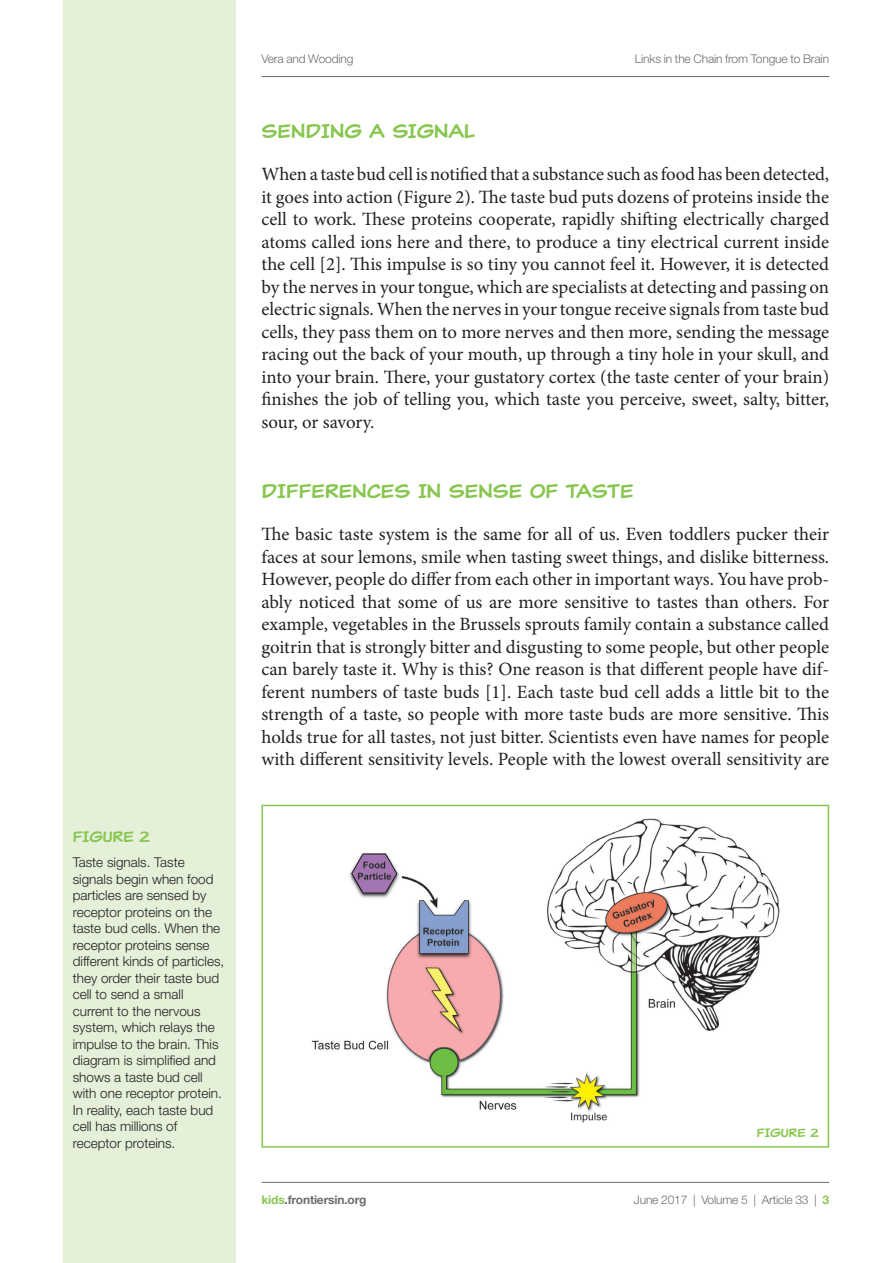
<style>
.page{position:relative;width:893px;height:1263px;background:#fff}
.page>*{position:absolute;margin:0;border:0;box-sizing:border-box;transform-origin:0 0}
.t1{font:19.5px "Classic Comic";color:#89c650}
.t2{font:18.75px/22.5px "Minion Pro";letter-spacing:-.005em;color:#231f20;text-align:justify}
.t3{font:15px "Classic Comic";color:#89c650}
.t4{font:300 13.5px/16.5px "Helvetica Neue LT Std";color:#231f20}
.t5{font:300 12px "Helvetica Neue LT Std";letter-spacing:-.015em;color:#6c6d70}
.t6{font:700 12px "Helvetica Neue LT Std";letter-spacing:-.015em;color:#6c6d70}
.t7{font:12px "Classic Comic";color:#89c650}
.s1{color:#89c650}
.s2{font-weight:700;color:#89c650}
</style>
<div class="page">
<hr style="left:261px;top:76px;width:568px;height:1px;background:#6c6d70">
<div style="left:64px;top:0;width:172px;height:1263px;background:#e4f0d8"></div>
<hr style="left:261px;top:1182px;width:568px;height:1px;background:#6c6d70">
<img style="left:311px;top:818px;width:468px;height:305px">
<div style="left:261px;top:805px;width:568px;height:343px;border:2px solid #89c650"></div>
<p class="t3" style="left:73px;top:827px;width:79px">FIGURE 2</p>
<p class="t4" style="left:73px;top:854px;width:153px">Taste signals. Taste signals begin when food particles are sensed by receptor proteins on the taste bud cells. When the receptor proteins sense different kinds of particles, they order their taste bud cell to send a small current to the nervous system, which relays the impulse to the brain. This diagram is simplified and shows a taste bud cell with one receptor protein.<br>In reality, each taste bud cell has millions of receptor proteins.</p>
<p class="t5" style="left:261px;top:51px;width:93px">Vera and Wooding</p>
<p class="t5" style="left:635px;top:51px;width:196px">Links in the Chain from Tongue to Brain</p>
<p class="t1" style="left:261px;top:118px;width:215px">SENDING A SIGNAL</p>
<p class="t2" style="left:261px;top:163px;width:569px">When a taste bud cell is notified that a substance such as food has been detected, it goes into action (Figure 2). The taste bud puts dozens of proteins inside the cell to work. These proteins cooperate, rapidly shifting electrically charged atoms called ions here and there, to produce a tiny electrical current inside the cell [2]. This impulse is so tiny you cannot feel it. However, it is detected by the nerves in your tongue, which are specialists at detecting and passing on electric signals. When the nerves in your tongue receive signals from taste bud cells, they pass them on to more nerves and then more, sending the message racing out the back of your mouth, up through a tiny hole in your skull, and into your brain. There, your gustatory cortex (the taste center of your brain) finishes the job of telling you, which taste you perceive, sweet, salty, bitter, sour, or savory.</p>
<p class="t1" style="left:261px;top:478px;width:374px">DIFFERENCES IN SENSE OF TASTE</p>
<p class="t2" style="left:261px;top:523px;width:569px">The basic taste system is the same for all of us. Even toddlers pucker their faces at sour lemons, smile when tasting sweet things, and dislike bitterness.<br>However, people do differ from each other in important ways. You have prob&shy;ably noticed that some of us are more sensitive to tastes than others. For example, vegetables in the Brussels sprouts family contain a substance called goitrin that is strongly bitter and disgusting to some people, but other people can barely taste it. Why is this? One reason is that different people have dif&shy;ferent numbers of taste buds [1]. Each taste bud cell adds a little bit to the strength of a taste, so people with more taste buds are more sensitive. This holds true for all tastes, not just bitter. Scientists even have names for people with different sensitivity levels. People with the lowest overall sensitivity are</p>
<p class="t7" style="left:757px;top:1125px;width:63px">FIGURE 2</p>
<p class="t6" style="left:261px;top:1192px;width:107px"><span class="s1">kids</span>.frontiersin.org</p>
<p class="t5" style="left:634px;top:1192px;width:197px">June 2017 | Volume 5 | Article 33 | <span class="s2">3</span></p>
</div>
